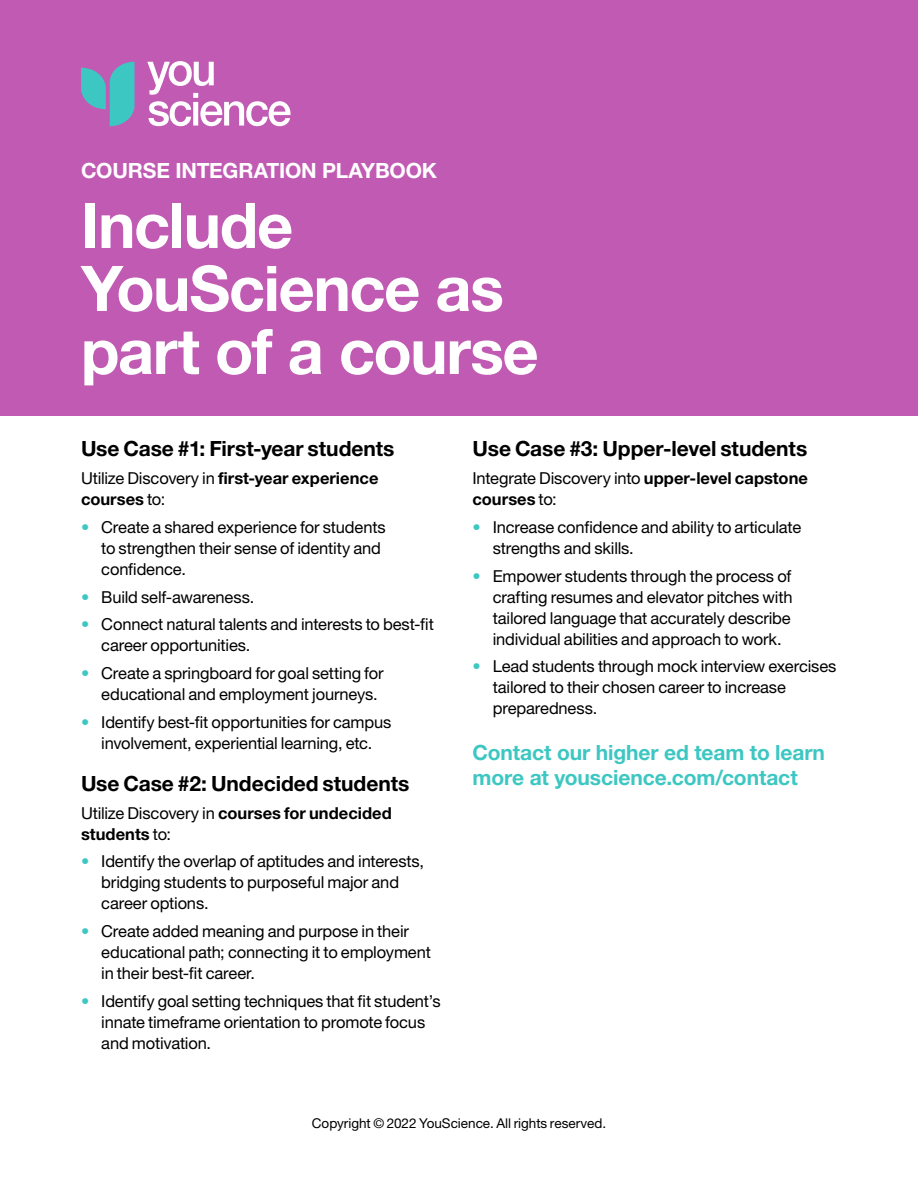
<style>
.page{position:relative;width:918px;height:1188px;background:#fff}
.page>*{position:absolute;margin:0;border:0;box-sizing:border-box;transform-origin:0 0}
.t1{font:700 63px/63px "Helvetica Neue LT Pro";letter-spacing:-.02em;color:#fff}
.t2{font:700 21px "Helvetica Neue LT Pro";letter-spacing:-.005em;color:#000}
.t3{font:700 21px/25.2px "Helvetica Neue LT Pro";letter-spacing:-.005em;color:#3dc7c2}
.t4{font:700 21px "Helvetica Neue LT Pro";letter-spacing:-.01em;color:#fff}
.t5{font:16.5px/21px "Helvetica Neue LT Pro";letter-spacing:-.01em;color:#000}
.t6{font:700 16.5px/21px "Helvetica Neue LT Pro";color:#000}
.t7{font:13.5px "Helvetica Neue LT Pro";color:#000}
.s1{font-weight:400}
.s2{color:#3dc7c2}
</style>
<div class="page">
<div style="left:0;top:0;width:918px;height:416px;background:#c15ab3"></div>
<svg style="left:81px;top:62px;width:54px;height:64px"></svg>
<svg style="left:147px;top:61px;width:144px;height:66px"></svg>
<p class="t4" style="left:81px;top:158px;width:358px">COURSE INTEGRATION PLAYBOOK</p>
<h1 class="t1" style="left:81px;top:193px;width:459px">Include<br>YouScience as part of a course</h1>
<p class="t2" style="left:81px;top:436px;width:315px">Use Case #1: First-year students</p>
<p class="t6" style="left:81px;top:467px;width:299px"><span class="s1">Utilize Discovery in</span> first-year experience courses <span class="s1">to:</span></p>
<p class="t5" style="left:101px;top:516px;width:286px;text-indent:-20px"><span class="s2">•</span> Create a shared experience for students to strengthen their sense of identity and confidence.</p>
<p class="t5" style="left:81px;top:586px;width:175px"><span class="s2">•</span> Build self-awareness.</p>
<p class="t5" style="left:101px;top:614px;width:334px;text-indent:-20px"><span class="s2">•</span> Connect natural talents and interests to best-fit career opportunities.</p>
<p class="t5" style="left:101px;top:662px;width:284px;text-indent:-20px"><span class="s2">•</span> Create a springboard for goal setting for educational and employment journeys.</p>
<p class="t5" style="left:81px;top:711px;width:312px;text-align:center"><span class="s2">•</span> Identify best-fit opportunities for campus involvement, experiential learning, etc.</p>
<p class="t2" style="left:81px;top:771px;width:330px">Use Case #2: Undecided students</p>
<p class="t6" style="left:81px;top:802px;width:312px"><span class="s1">Utilize Discovery in</span> courses for undecided students <span class="s1">to:</span></p>
<p class="t5" style="left:101px;top:851px;width:324px;text-indent:-20px"><span class="s2">•</span> Identify the overlap of aptitudes and interests, bridging students to purposeful major and career options.</p>
<p class="t5" style="left:101px;top:920px;width:331px;text-indent:-20px"><span class="s2">•</span> Create added meaning and purpose in their educational path; connecting it to employment in their best-fit career.</p>
<p class="t5" style="left:101px;top:990px;width:341px;text-indent:-20px"><span class="s2">•</span> Identify goal setting techniques that fit student’s innate timeframe orientation to promote focus and motivation.</p>
<p class="t2" style="left:472px;top:436px;width:336px">Use Case #3: Upper-level students</p>
<p class="t6" style="left:472px;top:467px;width:337px"><span class="s1">Integrate Discovery into</span> upper-level capstone courses <span class="s1">to:</span></p>
<p class="t5" style="left:493px;top:516px;width:310px;text-indent:-20px"><span class="s2">•</span> Increase confidence and ability to articulate strengths and skills.</p>
<p class="t5" style="left:493px;top:565px;width:301px;text-align:justify;text-indent:-20px"><span class="s2">•</span> Empower students through the process of crafting resumes and elevator pitches with tailored language that accurately describe individual abilities and approach to work.</p>
<p class="t5" style="left:493px;top:656px;width:345px;text-indent:-20px"><span class="s2">•</span> Lead students through mock interview exercises tailored to their chosen career to increase preparedness.</p>
<p class="t3" style="left:472px;top:739px;width:354px">Contact our higher ed team to learn more at youscience.com/contact</p>
<p class="t7" style="left:312px;top:1115px;width:296px">Copyright © 2022 YouScience. All rights reserved.</p>
</div>
